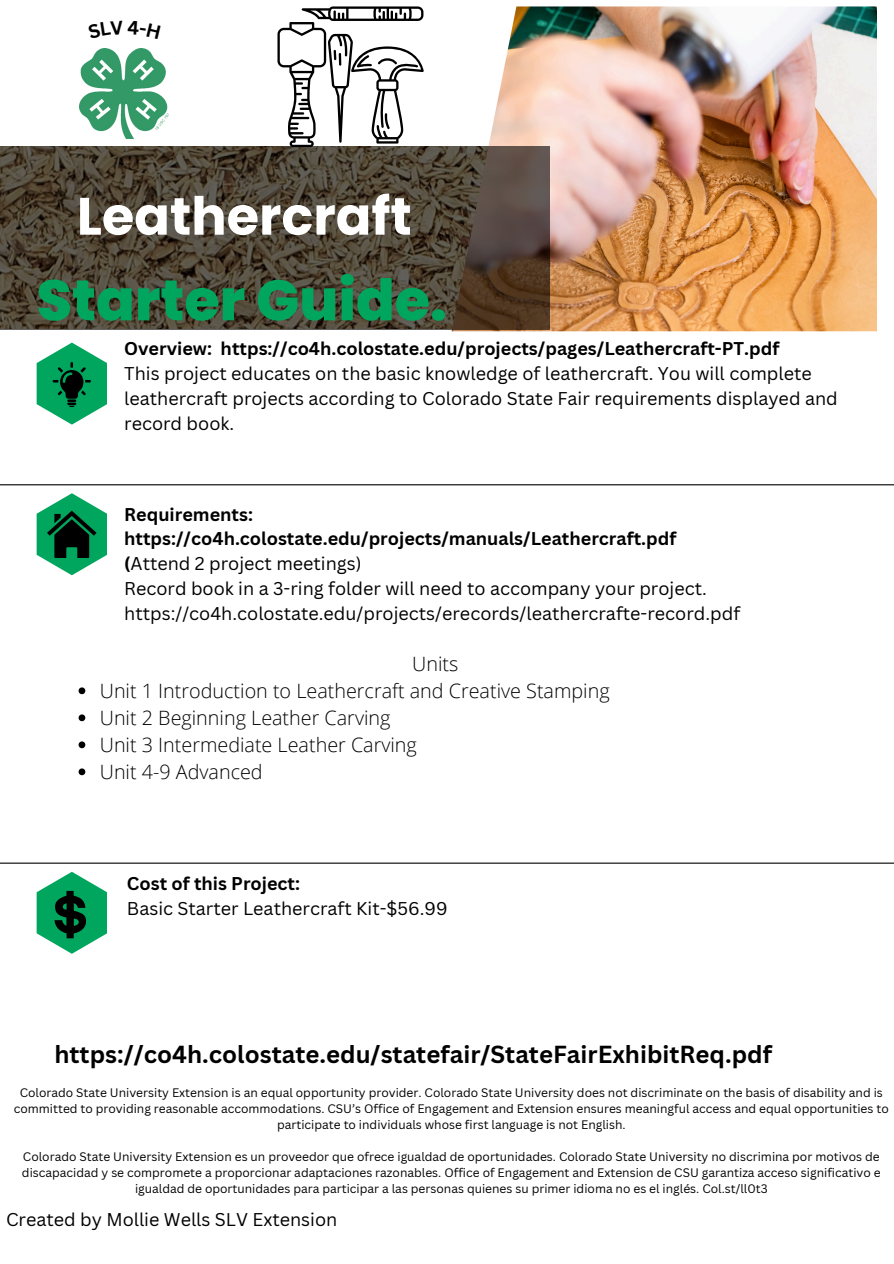
<style>
.page{position:relative;width:894px;height:1264px;background:#fff}
.page>*{position:absolute;margin:0;border:0;box-sizing:border-box;transform-origin:0 0}
.t1{font:800 57px "Poppins";color:#00a65e}
.t2{font:700 52.5px "Poppins";color:#fff}
.t3{font:700 24px "Canva Sans";color:#000}
.t4{font:300 19.8px/27px "Open Sans";color:#000}
.t5{font:18px/24.8px "Canva Sans";color:#000}
.t6{font:12px/16px "Canva Sans";color:#000;text-align:center}
.s1{font-weight:700}
</style>
<div class="page">
<hr style="left:0;top:484px;width:893px;height:1px;background:#000">
<hr style="left:0;top:862px;width:893px;height:1px;background:#000">
<img style="left:80px;top:48px;width:89px;height:90px">
<img style="left:451px;top:6px;width:425px;height:325px">
<svg style="left:0;top:146px;width:549px;height:184px;background:#4d4335"></svg>
<svg style="left:37px;top:342px;width:70px;height:82px"></svg>
<svg style="left:37px;top:493px;width:70px;height:82px"></svg>
<svg style="left:37px;top:871px;width:70px;height:82px"></svg>
<svg style="left:277px;top:6px;width:146px;height:141px"></svg>
<svg style="left:79px;top:687px;width:6px;height:7px"></svg>
<svg style="left:79px;top:714px;width:6px;height:7px"></svg>
<svg style="left:79px;top:741px;width:6px;height:7px"></svg>
<svg style="left:79px;top:768px;width:6px;height:7px"></svg>
<h2 class="t2" style="left:77px;top:179px;width:336px">Leathercraft</h2>
<p class="t1" style="left:37px;top:260px;width:412px">Starter Guide.</p>
<p class="t5" style="left:124px;top:336px;width:714px"><span class="s1">Overview: https://co4h.colostate.edu/projects/pages/Leathercraft-PT.pdf<br></span>This project educates on the basic knowledge of leathercraft. You will complete leathercraft projects according to Colorado State Fair requirements displayed and record book.</p>
<h3 class="t5" style="left:124px;top:501px;width:617px"><span class="s1">Requirements: https://co4h.colostate.edu/projects/manuals/Leathercraft.pdf (</span>Attend 2 project meetings)<br>Record book in a 3-ring folder will need to accompany your project. https://co4h.colostate.edu/projects/erecords/leathercrafte-record.pdf</h3>
<p class="t4" style="left:412px;top:649px;width:48px">Units</p>
<p class="t4" style="left:100px;top:676px;width:511px">Unit 1 Introduction to Leathercraft and Creative Stamping</p>
<h4 class="t4" style="left:100px;top:703px;width:318px">Unit 2 Beginning Leather Carving<br>Unit 3 Intermediate Leather Carving<br>Unit 4-9 Advanced</h4>
<h1 class="t5" style="left:127px;top:870px;width:322px"><span class="s1">Cost of this Project:<br></span>Basic Starter Leathercraft Kit-$56.99</h1>
<p class="t3" style="left:54px;top:1037px;width:718px">https://co4h.colostate.edu/statefair/StateFairExhibitReq.pdf</p>
<p class="t6" style="left:14px;top:1084px;width:876px">Colorado State University Extension is an equal opportunity provider. Colorado State University does not discriminate on the basis of disability and is committed to providing reasonable accommodations. CSU’s Office of Engagement and Extension ensures meaningful access and equal opportunities to participate to individuals whose first language is not English.</p>
<h4 class="t6" style="left:22px;top:1148px;width:860px">Colorado State University Extension es un proveedor que ofrece igualdad de oportunidades. Colorado State University no discrimina por motivos de discapacidad y se compromete a proporcionar adaptaciones razonables. Office of Engagement and Extension de CSU garantiza acceso significativo e igualdad de oportunidades para participar a las personas quienes su primer idioma no es el inglés. Col.st/ll0t3</h4>
<p class="t5" style="left:6px;top:1206px;width:333px">Created by Mollie Wells SLV Extension</p>
</div>
